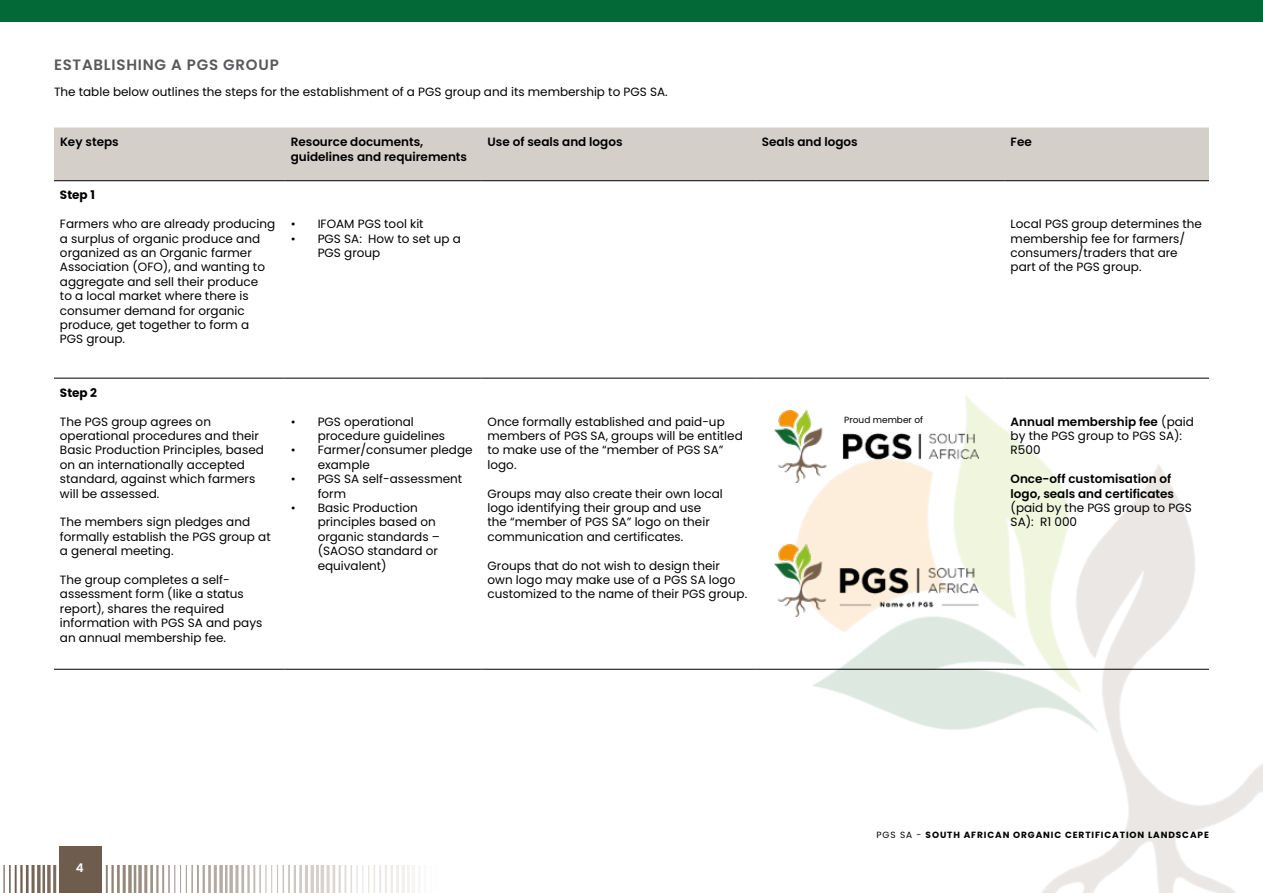
<style>
.page{position:relative;width:1263px;height:893px;background:#fff}
.page>*{position:absolute;margin:0;border:0;box-sizing:border-box;transform-origin:0 0}
.t1{font:600 15px "Poppins";letter-spacing:.05em;color:#58595b}
.t2{font:12px/14.4px "Poppins";color:#000}
.t3{font:600 12px/14.4px "Poppins";color:#000}
.t4{font:700 12px "Poppins";color:#000}
.t5{font:600 12px "Poppins";color:#fff}
.t6{font:700 9px "Poppins";letter-spacing:.1em;color:#000}
.t7{font:9px "Poppins";color:#000}
.s1{font-weight:600}
.s2{font-weight:400}
</style>
<div class="page">
<div style="left:0;top:0;width:1263px;height:21px;background:#036936"></div>
<img style="left:725px;top:377px;width:538px;height:516px">
<div style="left:54px;top:128px;width:1155px;height:52px;background:#d5cfc9"></div>
<hr style="left:54px;top:180px;width:231px;height:1px;background:#000">
<hr style="left:285px;top:180px;width:197px;height:1px;background:#000">
<hr style="left:482px;top:180px;width:274px;height:1px;background:#000">
<hr style="left:756px;top:180px;width:249px;height:1px;background:#000">
<hr style="left:1005px;top:180px;width:204px;height:1px;background:#000">
<hr style="left:54px;top:378px;width:231px;height:1px;background:#000">
<hr style="left:285px;top:378px;width:197px;height:1px;background:#000">
<hr style="left:482px;top:378px;width:274px;height:1px;background:#000">
<hr style="left:756px;top:378px;width:249px;height:1px;background:#000">
<hr style="left:1005px;top:378px;width:204px;height:1px;background:#000">
<hr style="left:54px;top:669px;width:231px;height:1px;background:#000">
<hr style="left:285px;top:669px;width:197px;height:1px;background:#000">
<hr style="left:482px;top:669px;width:274px;height:1px;background:#000">
<hr style="left:756px;top:669px;width:249px;height:1px;background:#000">
<hr style="left:1005px;top:669px;width:204px;height:1px;background:#000">
<svg style="left:4px;top:866px;width:1px;height:27px"></svg>
<hr style="left:9px;top:866px;width:2px;height:27px;background:#6d5949">
<hr style="left:15px;top:866px;width:2px;height:27px;background:#6d5949">
<hr style="left:20px;top:866px;width:3px;height:27px;background:#6d5949">
<hr style="left:26px;top:866px;width:3px;height:27px;background:#6d5949">
<hr style="left:32px;top:866px;width:3px;height:27px;background:#6d5949">
<svg style="left:37px;top:866px;width:4px;height:27px"></svg>
<hr style="left:53px;top:866px;width:3px;height:27px;background:#6d5949">
<svg style="left:47px;top:866px;width:4px;height:27px"></svg>
<hr style="left:106px;top:866px;width:2px;height:27px;background:#6d5949">
<hr style="left:111px;top:866px;width:3px;height:27px;background:#6d5949">
<hr style="left:117px;top:866px;width:3px;height:27px;background:#6d5949">
<hr style="left:123px;top:866px;width:3px;height:27px;background:#6d5949">
<svg style="left:128px;top:866px;width:4px;height:27px"></svg>
<hr style="left:43px;top:866px;width:2px;height:27px;background:#6d5949">
<hr style="left:168px;top:866px;width:2px;height:27px;background:#6d5949">
<hr style="left:162px;top:866px;width:2px;height:27px;background:#6d5949">
<hr style="left:156px;top:866px;width:3px;height:27px;background:#6d5949">
<hr style="left:150px;top:866px;width:3px;height:27px;background:#6d5949">
<hr style="left:144px;top:866px;width:3px;height:27px;background:#6d5949">
<svg style="left:138px;top:866px;width:4px;height:27px"></svg>
<svg style="left:174px;top:866px;width:13px;height:27px"></svg>
<hr style="left:191px;top:866px;width:2px;height:27px;background:#6d5949">
<hr style="left:197px;top:866px;width:2px;height:27px;background:#6d5949">
<hr style="left:203px;top:866px;width:2px;height:27px;background:#6d5949">
<hr style="left:208px;top:866px;width:3px;height:27px;background:#6d5949">
<hr style="left:214px;top:866px;width:3px;height:27px;background:#6d5949">
<svg style="left:219px;top:866px;width:4px;height:27px"></svg>
<hr style="left:134px;top:866px;width:2px;height:27px;background:#6d5949">
<hr style="left:259px;top:866px;width:2px;height:27px;background:#6d5949">
<hr style="left:253px;top:866px;width:2px;height:27px;background:#6d5949">
<hr style="left:247px;top:866px;width:3px;height:27px;background:#6d5949">
<hr style="left:241px;top:866px;width:3px;height:27px;background:#6d5949">
<hr style="left:235px;top:866px;width:3px;height:27px;background:#6d5949">
<svg style="left:229px;top:866px;width:4px;height:27px"></svg>
<svg style="left:265px;top:866px;width:19px;height:27px"></svg>
<hr style="left:288px;top:866px;width:2px;height:27px;background:#6d5949">
<hr style="left:294px;top:866px;width:2px;height:27px;background:#6d5949">
<hr style="left:299px;top:866px;width:3px;height:27px;background:#6d5949">
<hr style="left:305px;top:866px;width:3px;height:27px;background:#6d5949">
<svg style="left:310px;top:866px;width:4px;height:27px"></svg>
<hr style="left:225px;top:866px;width:2px;height:27px;background:#6d5949">
<hr style="left:356px;top:866px;width:2px;height:27px;background:#6d5949">
<hr style="left:350px;top:866px;width:2px;height:27px;background:#6d5949">
<hr style="left:344px;top:866px;width:2px;height:27px;background:#6d5949">
<hr style="left:339px;top:866px;width:2px;height:27px;background:#6d5949">
<hr style="left:333px;top:866px;width:2px;height:27px;background:#6d5949">
<hr style="left:327px;top:866px;width:3px;height:27px;background:#6d5949">
<hr style="left:321px;top:866px;width:3px;height:27px;background:#6d5949">
<svg style="left:362px;top:866px;width:13px;height:27px"></svg>
<hr style="left:379px;top:866px;width:2px;height:27px;background:#6d5949">
<hr style="left:385px;top:866px;width:2px;height:27px;background:#6d5949">
<hr style="left:390px;top:866px;width:3px;height:27px;background:#6d5949">
<hr style="left:396px;top:866px;width:3px;height:27px;background:#6d5949">
<hr style="left:402px;top:866px;width:3px;height:27px;background:#6d5949">
<hr style="left:407px;top:866px;width:2px;height:27px;background:#6d5949">
<hr style="left:316px;top:866px;width:2px;height:27px;background:#6d5949">
<hr style="left:430px;top:866px;width:2px;height:27px;background:#6d5949">
<hr style="left:424px;top:866px;width:2px;height:27px;background:#6d5949">
<hr style="left:418px;top:866px;width:3px;height:27px;background:#6d5949">
<hr style="left:412px;top:866px;width:3px;height:27px;background:#6d5949">
<hr style="left:408px;top:866px;width:2px;height:27px;background:#6d5949">
<div style="left:59px;top:846px;width:43px;height:47px;background:#6e5c4c"></div>
<img style="left:774px;top:409px;width:205px;height:73px">
<img style="left:774px;top:543px;width:205px;height:73px">
<p class="t1" style="left:54px;top:56px;width:226px">ESTABLISHING A PGS GROUP</p>
<p class="t2" style="left:54px;top:84px;width:615px">The table below outlines the steps for the establishment of a PGS group and its membership to PGS SA.</p>
<p class="t3" style="left:60px;top:135px;width:60px">Key steps</p>
<p class="t3" style="left:291px;top:135px;width:178px">Resource documents, guidelines and requirements</p>
<p class="t3" style="left:488px;top:135px;width:137px">Use of seals and logos</p>
<p class="t3" style="left:762px;top:135px;width:97px">Seals and logos</p>
<p class="t3" style="left:1011px;top:135px;width:23px">Fee</p>
<p class="t4" style="left:60px;top:188px;width:36px">Step 1</p>
<p class="t2" style="left:60px;top:217px;width:217px">Farmers who are already producing a surplus of organic produce and organized as an Organic farmer<br>Association (OFO), and wanting to aggregate and sell their produce<br>to a local market where there is consumer demand for organic produce, get together to form a<br>PGS group.</p>
<p class="t2" style="left:291px;top:217px;width:134px">• IFOAM PGS tool kit</p>
<p class="t2" style="left:1011px;top:217px;width:193px">Local PGS group determines the membership fee for farmers/ consumers/traders that are part of the PGS group.</p>
<p class="t2" style="left:318px;top:231px;width:145px;text-indent:-27px">• PGS SA: How to set up a<br>PGS group</p>
<p class="t4" style="left:60px;top:386px;width:39px">Step 2</p>
<p class="t2" style="left:60px;top:414px;width:205px">The PGS group agrees on operational procedures and their<br>Basic Production Principles, based on an internationally accepted standard, against which farmers will be assessed.</p>
<p class="t2" style="left:60px;top:515px;width:212px">The members sign pledges and formally establish the PGS group at a general meeting.</p>
<p class="t2" style="left:60px;top:573px;width:204px">The group completes a self&shy;assessment form (like a status report), shares the required information with PGS SA and pays an annual membership fee.</p>
<p class="t2" style="left:318px;top:414px;width:129px;text-indent:-27px">• PGS operational procedure guidelines</p>
<p class="t2" style="left:318px;top:443px;width:156px;text-indent:-27px">• Farmer/consumer pledge example</p>
<p class="t2" style="left:318px;top:472px;width:146px;text-indent:-27px">• PGS SA self-assessment form</p>
<p class="t2" style="left:318px;top:501px;width:124px;text-indent:-27px">• Basic Production principles based on organic standards – (SAOSO standard or equivalent)</p>
<p class="t2" style="left:488px;top:414px;width:257px">Once formally established and paid-up members of PGS SA, groups will be entitled to make use of the “member of PGS SA” logo.</p>
<p class="t2" style="left:488px;top:486px;width:237px">Groups may also create their own local logo identifying their group and use the “member of PGS SA” logo on their communication and certificates.</p>
<p class="t2" style="left:488px;top:558px;width:261px">Groups that do not wish to design their own logo may make use of a PGS SA logo customized to the name of their PGS group.</p>
<p class="t5" style="left:76px;top:861px;width:9px">4</p>
<p class="t7" style="left:844px;top:414px;width:80px">Proud member of</p>
<p class="t2" style="left:1011px;top:414px;width:185px"><span class="s1">Annual membership fee</span> (paid by the PGS group to PGS SA):<br>R500</p>
<p class="t3" style="left:1011px;top:472px;width:165px">Once-off customisation of logo, seals and certificates</p>
<p class="t2" style="left:1011px;top:501px;width:183px">(paid by the PGS group to PGS<br>SA): R1 000</p>
<p class="t6" style="left:876px;top:829px;width:334px"><span class="s2">PGS SA -</span> SOUTH AFRICAN ORGANIC CERTIFICATION LANDSCAPE</p>
</div>
